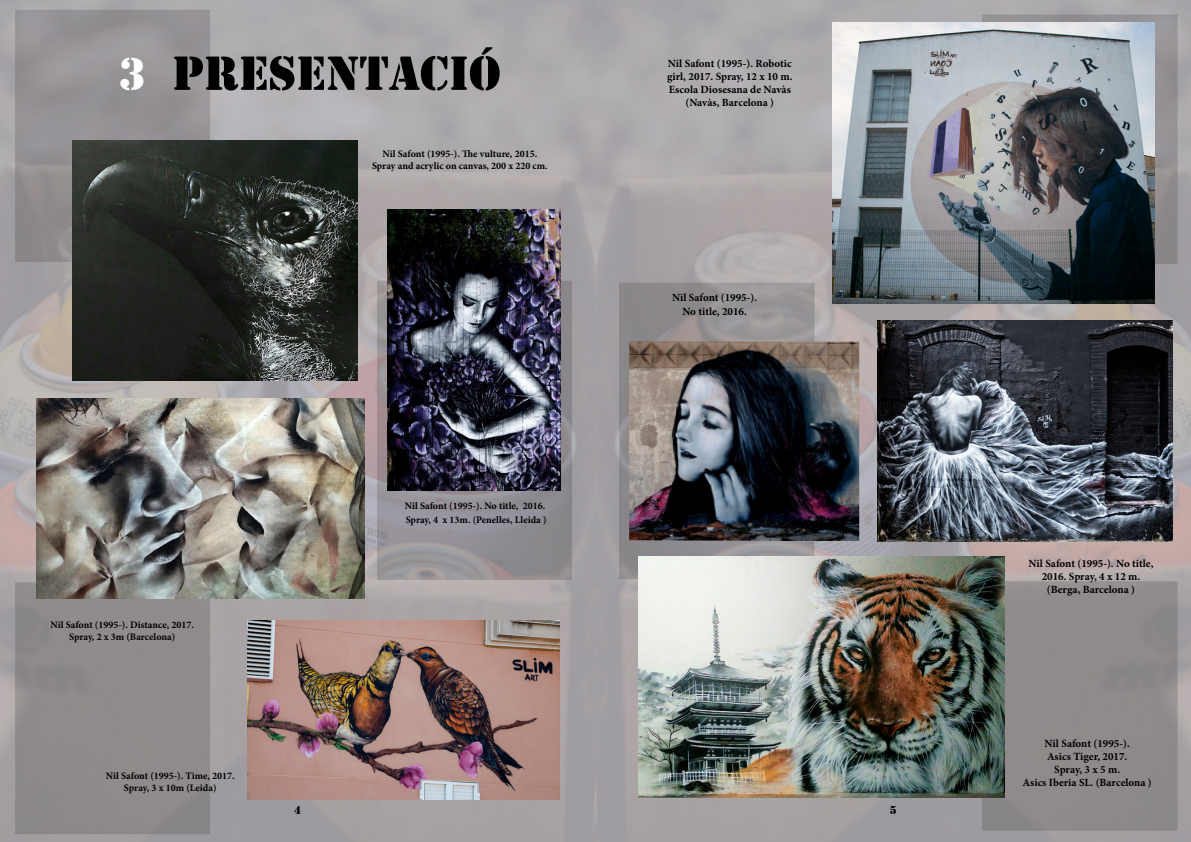
<style>
.page{position:relative;width:1191px;height:842px;background:#fff}
.page>*{position:absolute;margin:0;border:0;box-sizing:border-box;transform-origin:0 0}
.t1{font:50px "Stencil";color:#000}
.t2{font:12px "Stencil";color:#000}
.t3{font:700 11px/13.2px "Minion Pro";color:#000;text-align:center}
.t4{font:700 10px/12px "Minion Pro";color:#000;text-align:center}
.s1{font-size:48px;color:#fff}
</style>
<div class="page">
<img style="left:0;top:0;width:1191px;height:842px">
<img style="left:73px;top:140px;width:284px;height:241px">
<img style="left:248px;top:621px;width:311px;height:179px">
<img style="left:36px;top:398px;width:329px;height:200px">
<img style="left:387px;top:210px;width:173px;height:280px">
<img style="left:877px;top:320px;width:295px;height:222px">
<img style="left:629px;top:342px;width:230px;height:199px">
<img style="left:832px;top:23px;width:323px;height:280px">
<img style="left:638px;top:556px;width:366px;height:241px">
<h1 class="t1" style="left:118px;top:44px;width:85px"><span class="s1">3</span> PRESE</h1>
<h1 class="t1" style="left:326px;top:44px;width:62px">NTACI</h1>
<h1 class="t1" style="left:469px;top:44px;width:33px">Ó</h1>
<p class="t4" style="left:372px;top:147px;width:177px">Nil Safont (1995-). The vulture, 2015.<br>Spray and acrylic on canvas, 200 x 220 cm.</p>
<p class="t4" style="left:50px;top:619px;width:145px">Nil Safont (1995-). Distance, 2017.<br>Spray, 2 x 3m (Barcelona)</p>
<p class="t4" style="left:106px;top:769px;width:130px">Nil Safont (1995-). Time, 2017.<br>Spray, 3 x 10m (Leida)</p>
<p class="t2" style="left:294px;top:803px;width:8px">4</p>
<p class="t4" style="left:405px;top:498px;width:143px;line-height:14.4px;text-align:left">Nil Safont (1995-). No title, 2016.<br>Spray, 4 x 13m. (Penelles, Lleida )</p>
<p class="t3" style="left:667px;top:57px;width:127px">Nil Safont (1995-). Robotic girl, 2017. Spray, 12 x 10 m.<br>Escola Diosesana de Navàs (Navàs, Barcelona )</p>
<p class="t3" style="left:672px;top:290px;width:87px;line-height:14.4px">Nil Safont (1995-).<br>No title, 2016.</p>
<p class="t2" style="left:889px;top:803px;width:8px">5</p>
<p class="t3" style="left:1028px;top:556px;width:126px">Nil Safont (1995-). No title,<br>2016. Spray, 4 x 12 m. (Berga, Barcelona )</p>
<p class="t3" style="left:1022px;top:736px;width:131px">Nil Safont (1995-).<br>Asics Tiger, 2017.<br>Spray, 3 x 5 m.<br>Asics Iberia SL. (Barcelona )</p>
</div>
